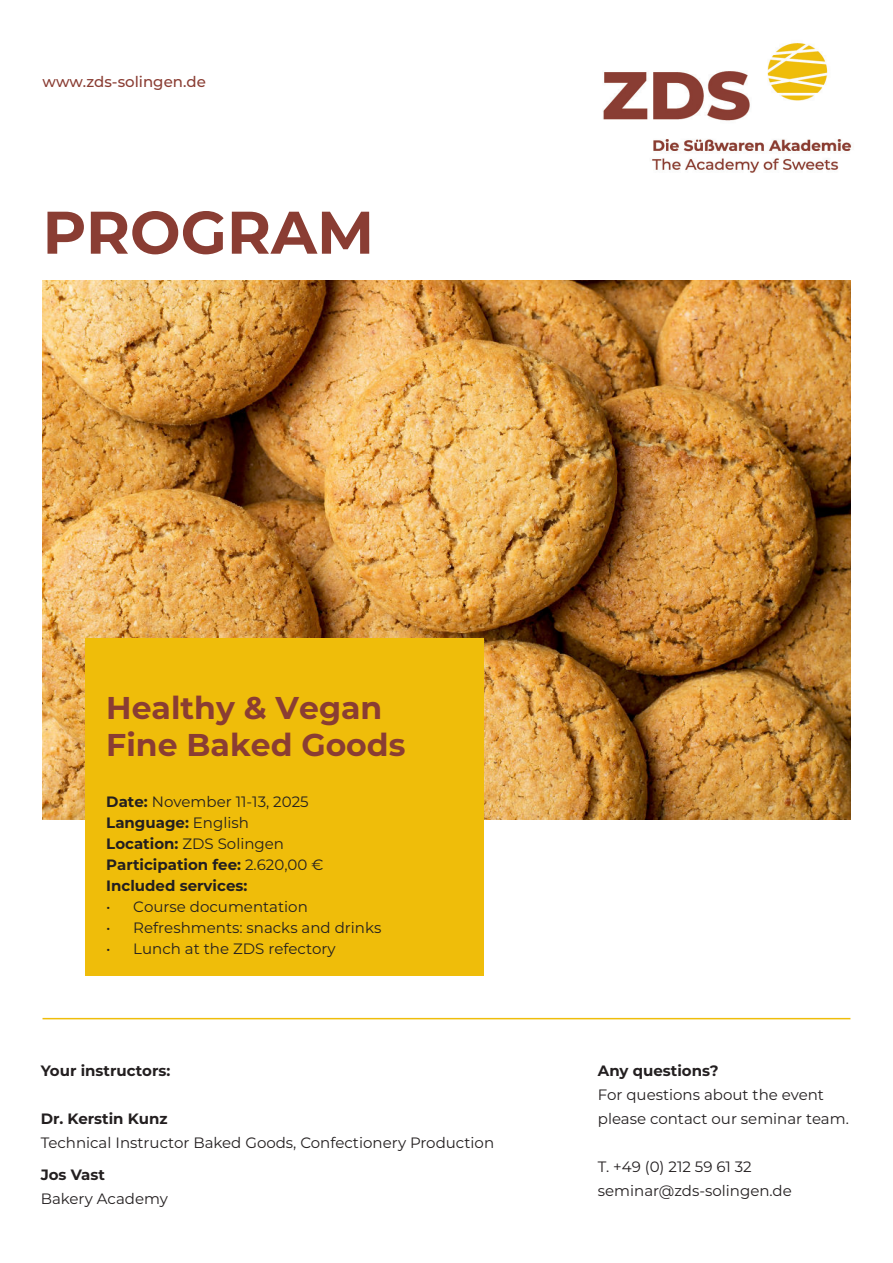
<style>
.page{position:relative;width:893px;height:1263px;background:#fff}
.page>*{position:absolute;margin:0;border:0;box-sizing:border-box;transform-origin:0 0}
.t1{font:700 60px "Montserrat";color:#8a3d33}
.t2{font:700 31.5px/37.5px "Montserrat";color:#8a3d33}
.t3{font:15px/24px "Montserrat";color:#231f20}
.t4{font:700 15px/21px "Montserrat";color:#231f20}
.t5{font:500 15px "Montserrat";color:#8a3d33}
.s1{font-weight:400}
</style>
<div class="page">
<img style="left:603px;top:43px;width:249px;height:130px">
<hr style="left:43px;top:1018px;width:807px;height:1px;background:#efbd0a">
<img style="left:43px;top:281px;width:807px;height:538px">
<div style="left:85px;top:638px;width:398px;height:337px;background:#efbd0a"></div>
<p class="t5" style="left:43px;top:75px;width:165px">www.zds-solingen.de</p>
<h1 class="t1" style="left:43px;top:206px;width:333px">PROGRAM</h1>
<h2 class="t2" style="left:106px;top:691px;width:301px">Healthy &amp; Vegan<br>Fine Baked Goods</h2>
<p class="t4" style="left:106px;top:792px;width:219px">Date: <span class="s1">November 11-13, 2025<br></span>Language: <span class="s1">English<br></span>Location: <span class="s1">ZDS Solingen<br></span>Participation fee: <span class="s1">2.620,00 €<br></span>Included services:</p>
<p class="t3" style="left:106px;top:896px;width:203px">• Course documentation</p>
<p class="t3" style="left:106px;top:917px;width:277px">• Refreshments: snacks and drinks</p>
<p class="t3" style="left:106px;top:938px;width:231px">• Lunch at the ZDS refectory</p>
<p class="t4" style="left:41px;top:1061px;width:131px">Your instructors:</p>
<p class="t4" style="left:41px;top:1109px;width:128px">Dr. Kerstin Kunz</p>
<p class="t3" style="left:41px;top:1132px;width:455px">Technical Instructor Baked Goods, Confectionery Production</p>
<p class="t4" style="left:41px;top:1165px;width:66px">Jos Vast</p>
<p class="t3" style="left:41px;top:1188px;width:129px">Bakery Academy</p>
<p class="t4" style="left:598px;top:1061px;width:122px">Any questions?</p>
<p class="t3" style="left:598px;top:1084px;width:252px">For questions about the event please contact our seminar team.</p>
<p class="t3" style="left:598px;top:1156px;width:195px">T. +49 (0) 212 59 61 32 seminar@zds-solingen.de</p>
</div>
